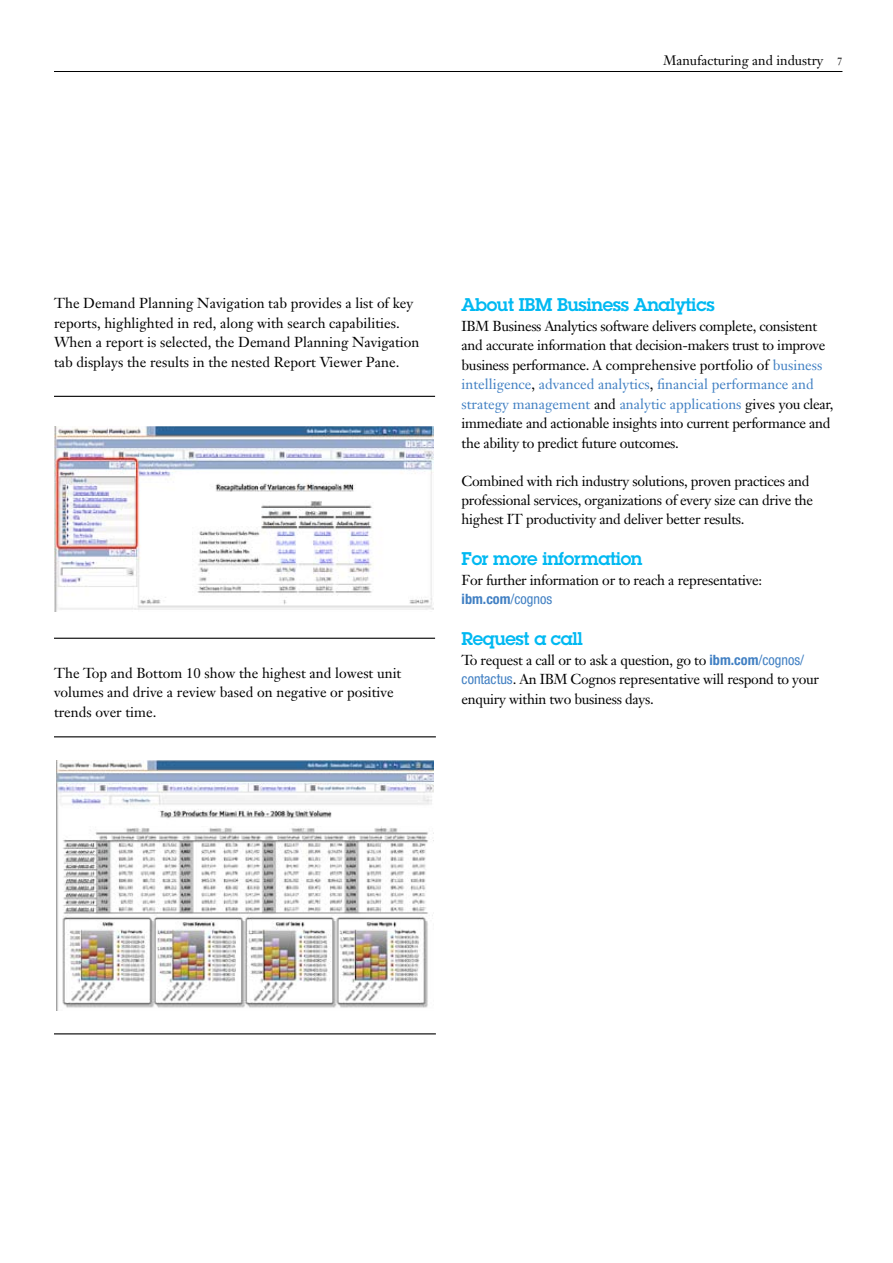
<style>
.page{position:relative;width:893px;height:1263px;background:#fff}
.page>*{position:absolute;margin:0;border:0;box-sizing:border-box;transform-origin:0 0}
.t1{font:600 18px "Lubalin Graph";letter-spacing:-.02em;color:#00b9f2}
.t2{font:14.25px/19.5px "Janson Text";letter-spacing:-.02em;color:#000}
.t3{font:14.25px/19.5px "Janson Text";color:#000}
.t4{font:700 condensed 14.25px "Helvetica Neue";color:#4180c3}
.t5{font:13.5px "Janson Text";color:#000}
.t6{font:10.5px "Janson Text";color:#000}
.s1{color:#4180c3}
.s2{font-weight:400}
.s3{font-family:"Helvetica Neue";font-weight:700;font-stretch:condensed;color:#4180c3}
.s4{font-family:"Helvetica Neue";font-stretch:condensed;color:#4180c3}
</style>
<div class="page">
<hr style="left:54px;top:71px;width:788px;height:1px;background:#000">
<hr style="left:54px;top:396px;width:381px;height:1px;background:#000">
<hr style="left:54px;top:638px;width:381px;height:1px;background:#000">
<img style="left:54px;top:426px;width:380px;height:185px">
<hr style="left:54px;top:1033px;width:382px;height:1px;background:#000">
<hr style="left:54px;top:736px;width:382px;height:1px;background:#000">
<img style="left:57px;top:760px;width:376px;height:250px">
<p class="t5" style="left:663px;top:51px;width:161px">Manufacturing and industry</p>
<p class="t6" style="left:837px;top:54px;width:7px">7</p>
<p class="t3" style="left:54px;top:293px;width:367px">The Demand Planning Navigation tab provides a list of key reports, highlighted in red, along with search capabilities.<br>When a report is selected, the Demand Planning Navigation tab displays the results in the nested Report Viewer Pane.</p>
<p class="t3" style="left:54px;top:663px;width:349px">The Top and Bottom 10 show the highest and lowest unit volumes and drive a review based on negative or positive trends over time.</p>
<p class="t1" style="left:462px;top:293px;width:255px">About IBM Business Analytics</p>
<p class="t2" style="left:462px;top:316px;width:373px">IBM Business Analytics software delivers complete, consistent and accurate information that decision-makers trust to improve business performance. A comprehensive portfolio of <span class="s1">business intelligence</span>, <span class="s1">advanced analytics</span>, <span class="s1">financial performance and strategy management</span> and <span class="s1">analytic applications</span> gives you clear, immediate and actionable insights into current performance and the ability to predict future outcomes.</p>
<p class="t2" style="left:462px;top:471px;width:353px">Combined with rich industry solutions, proven practices and professional services, organizations of every size can drive the highest IT productivity and deliver better results.</p>
<p class="t1" style="left:462px;top:547px;width:182px">For more information</p>
<p class="t2" style="left:462px;top:570px;width:302px">For further information or to reach a representative:</p>
<p class="t4" style="left:462px;top:591px;width:92px">ibm.com<span class="s2">/cognos</span></p>
<p class="t1" style="left:462px;top:627px;width:123px">Request a call</p>
<p class="t2" style="left:462px;top:650px;width:359px">To request a call or to ask a question, go to <span class="s3">ibm.com</span><span class="s4">/cognos/ contactus</span>. An IBM Cognos representative will respond to your enquiry within two business days.</p>
</div>
